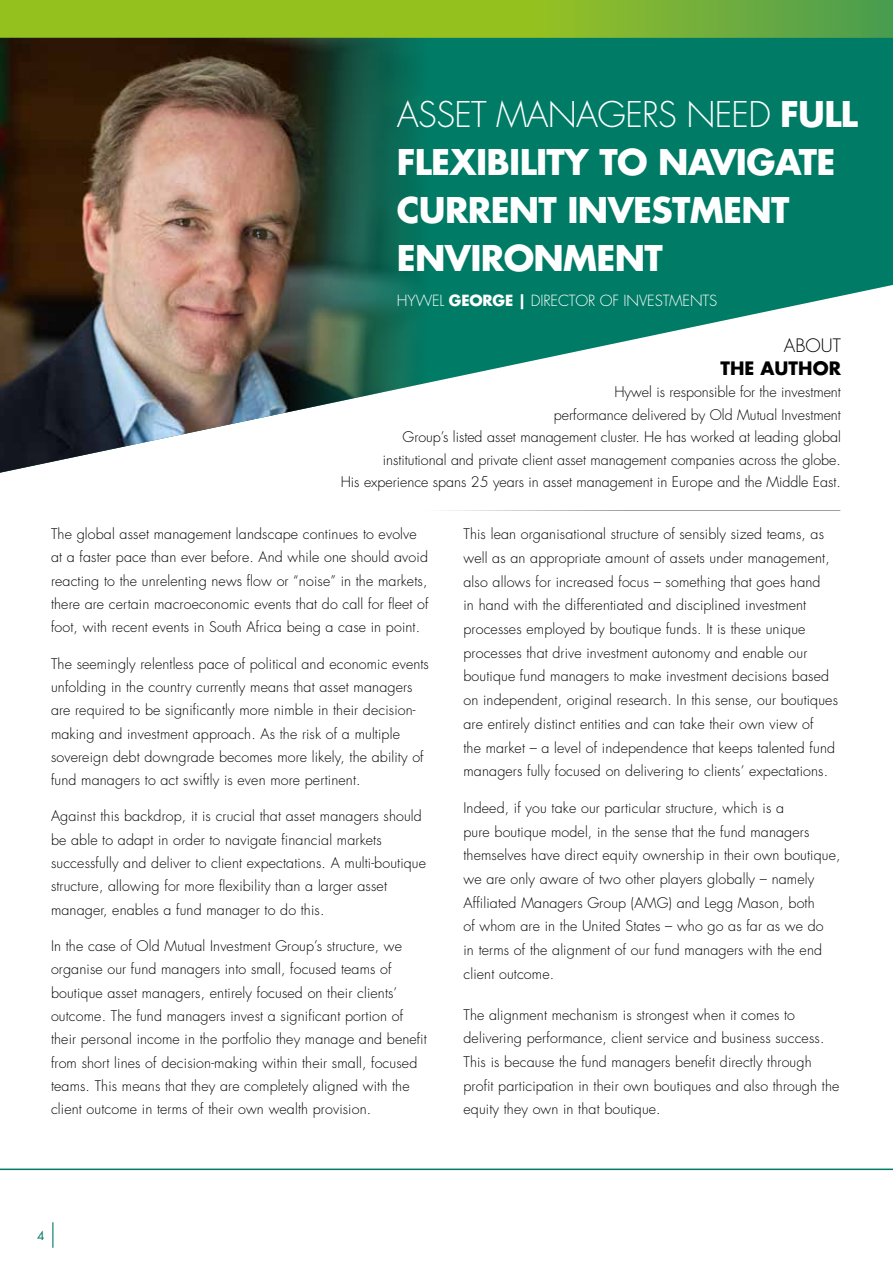
<style>
.page{position:relative;width:893px;height:1263px;background:#fff}
.page>*{position:absolute;margin:0;border:0;box-sizing:border-box;transform-origin:0 0}
.t1{font:700 34.5px/48px "Futura Std";letter-spacing:-.02em;color:#fff}
.t2{font:700 18px "Futura Std";color:#000}
.t3{font:300 18px "Futura Std";color:#000}
.t4{font:300 15px "Futura Std";letter-spacing:-.01em;color:#fff}
.t5{font:300 14.25px/23.7px "Futura Std";letter-spacing:.01em;color:#000}
.t6{font:12px "Futura Std";color:#007c66}
.s1{font-weight:300}
.s2{font-weight:700}
</style>
<div class="page">
<hr style="left:0;top:1168px;width:893px;height:2px;background:#007c66">
<svg style="left:0;top:0;width:893px;height:38px"></svg>
<svg style="left:52px;top:1222px;width:1px;height:25px"></svg>
<svg style="left:445px;top:38px;width:448px;height:341px;fill:#007c66"></svg>
<img style="left:0;top:38px;width:445px;height:435px">
<hr style="left:425px;top:510px;width:415px;height:1px;background:#9d9d9c">
<h1 class="t1" style="left:397px;top:90px;width:462px"><span class="s1">ASSET MANAGERS NEED</span> FULL<br>FLEXIBILITY TO NAVIGATE<br>CURRENT INVESTMENT<br>ENVIRONMENT</h1>
<p class="t4" style="left:397px;top:292px;width:322px">HYWEL <span class="s2">GEORGE |</span> DIRECTOR OF INVESTMENTS</p>
<p class="t3" style="left:784px;top:335px;width:59px">ABOUT</p>
<p class="t2" style="left:720px;top:356px;width:122px">THE AUTHOR</p>
<p class="t5" style="left:341px;top:381px;width:502px;line-height:22.5px;text-align:right">Hywel is responsible for the investment<br>performance delivered by Old Mutual Investment<br>Group’s listed asset management cluster. He has worked at leading global institutional and private client asset management companies across the globe.<br>His experience spans 25 years in asset management in Europe and the Middle East.</p>
<p class="t5" style="left:51px;top:523px;width:379px">The global asset management landscape continues to evolve at a faster pace than ever before. And while one should avoid reacting to the unrelenting news flow or “noise” in the markets, there are certain macroeconomic events that do call for fleet of foot, with recent events in South Africa being a case in point.</p>
<p class="t5" style="left:51px;top:652px;width:379px">The seemingly relentless pace of political and economic events unfolding in the country currently means that asset managers are required to be significantly more nimble in their decision&shy;making and investment approach. As the risk of a multiple sovereign debt downgrade becomes more likely, the ability of fund managers to act swiftly is even more pertinent.</p>
<p class="t5" style="left:51px;top:805px;width:377px">Against this backdrop, it is crucial that asset managers should be able to adapt in order to navigate financial markets successfully and deliver to client expectations. A multi-boutique structure, allowing for more flexibility than a larger asset manager, enables a fund manager to do this.</p>
<p class="t5" style="left:51px;top:934px;width:377px">In the case of Old Mutual Investment Group’s structure, we organise our fund managers into small, focused teams of boutique asset managers, entirely focused on their clients’ outcome. The fund managers invest a significant portion of their personal income in the portfolio they manage and benefit from short lines of decision-making within their small, focused teams. This means that they are completely aligned with the client outcome in terms of their own wealth provision.</p>
<p class="t5" style="left:463px;top:522px;width:376px">This lean organisational structure of sensibly sized teams, as well as an appropriate amount of assets under management, also allows for increased focus – something that goes hand<br>in hand with the differentiated and disciplined investment processes employed by boutique funds. It is these unique processes that drive investment autonomy and enable our boutique fund managers to make investment decisions based on independent, original research. In this sense, our boutiques are entirely distinct entities and can take their own view of<br>the market – a level of independence that keeps talented fund managers fully focused on delivering to clients’ expectations.</p>
<p class="t5" style="left:463px;top:796px;width:379px">Indeed, if you take our particular structure, which is a<br>pure boutique model, in the sense that the fund managers themselves have direct equity ownership in their own boutique, we are only aware of two other players globally – namely Affiliated Managers Group (AMG) and Legg Mason, both<br>of whom are in the United States – who go as far as we do<br>in terms of the alignment of our fund managers with the end client outcome.</p>
<p class="t5" style="left:463px;top:1003px;width:377px">The alignment mechanism is strongest when it comes to delivering performance, client service and business success.<br>This is because the fund managers benefit directly through profit participation in their own boutiques and also through the equity they own in that boutique.</p>
<p class="t6" style="left:37px;top:1228px;width:9px">4</p>
</div>
